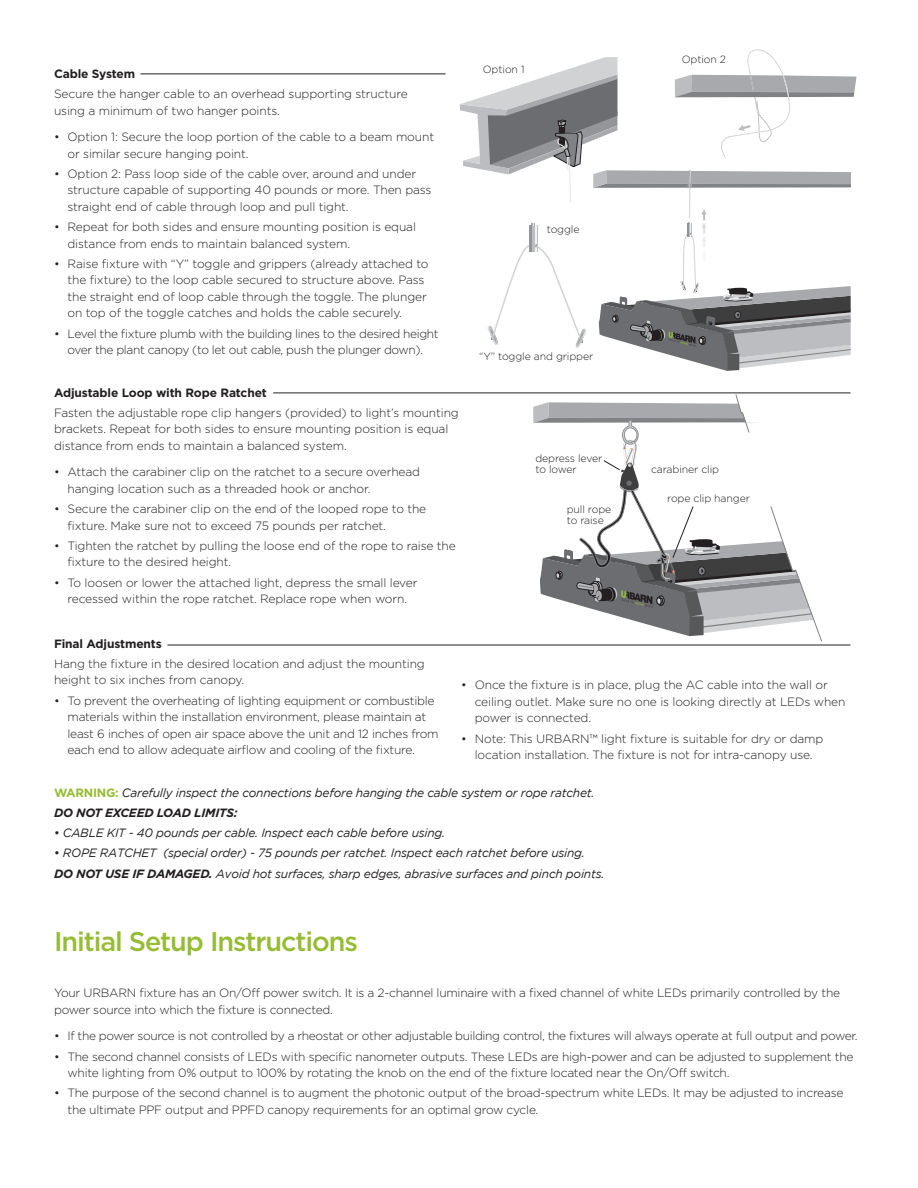
<style>
.page{position:relative;width:918px;height:1188px;background:#fff}
.page>*{position:absolute;margin:0;border:0;box-sizing:border-box;transform-origin:0 0}
.section_headers{font:500 27px "Gotham";letter-spacing:-.04em;color:#96bc33}
.Main_body_copy{font:300 12px/16.5px "Gotham";letter-spacing:-.015em;color:#231f20}
.Main_body_copy-2{font:italic 12px "Gotham";letter-spacing:-.02em;color:#231f20}
.Main_body_copy-3{font:700 12px "Gotham";letter-spacing:-.01em;color:#231f20}
.Main_body_copy-4{font:italic 700 12px "Gotham";letter-spacing:-.02em;color:#231f20}
.Main_body_copy-5{font:300 10.5px "Gotham";letter-spacing:-.01em;color:#231f20}
.s1{font-weight:700;font-style:normal;color:#96bc33}
.s2{font-style:normal}
.s3{font-weight:700}
</style>
<div class="page">
<hr style="left:689px;top:183px;width:1px;height:35px;background:#d1d2d4">
<svg style="left:599px;top:209px;width:252px;height:162px"></svg>
<hr style="left:273px;top:393px;width:577px;height:1px;background:#231f20">
<hr style="left:140px;top:74px;width:305px;height:1px;background:#231f20">
<hr style="left:167px;top:645px;width:683px;height:1px;background:#231f20">
<svg style="left:487px;top:223px;width:100px;height:125px"></svg>
<svg style="left:460px;top:49px;width:397px;height:153px"></svg>
<svg style="left:533px;top:394px;width:289px;height:248px"></svg>
<p class="Main_body_copy-5" style="left:682px;top:53px;width:46px">Option 2</p>
<p class="Main_body_copy-5" style="left:483px;top:64px;width:43px">Option 1</p>
<p class="Main_body_copy-3" style="left:54px;top:66px;width:83px">Cable System</p>
<p class="Main_body_copy" style="left:54px;top:86px;width:355px">Secure the hanger cable to an overhead supporting structure using a minimum of two hanger points.</p>
<p class="Main_body_copy" style="left:68px;top:129px;width:368px;text-indent:-14px">• Option 1: Secure the loop portion of the cable to a beam mount or similar secure hanging point.</p>
<p class="Main_body_copy" style="left:68px;top:165px;width:366px;text-indent:-14px">• Option 2: Pass loop side of the cable over, around and under structure capable of supporting 40 pounds or more. Then pass straight end of cable through loop and pull tight.</p>
<p class="Main_body_copy" style="left:68px;top:219px;width:350px;text-indent:-14px">• Repeat for both sides and ensure mounting position is equal distance from ends to maintain balanced system.</p>
<p class="Main_body_copy" style="left:68px;top:255px;width:363px;text-indent:-14px">• Raise fixture with “Y” toggle and grippers (already attached to the fixture) to the loop cable secured to structure above. Pass the straight end of loop cable through the toggle. The plunger on top of the toggle catches and holds the cable securely.</p>
<p class="Main_body_copy" style="left:54px;top:325px;width:386px;text-align:center">• Level the fixture plumb with the building lines to the desired height over the plant canopy (to let out cable, push the plunger down).</p>
<p class="Main_body_copy-3" style="left:54px;top:385px;width:214px">Adjustable Loop with Rope Ratchet</p>
<p class="Main_body_copy" style="left:54px;top:404px;width:406px">Fasten the adjustable rope clip hangers (provided) to light’s mounting brackets. Repeat for both sides to ensure mounting position is equal distance from ends to maintain a balanced system.</p>
<p class="Main_body_copy" style="left:68px;top:464px;width:354px;text-indent:-14px">• Attach the carabiner clip on the ratchet to a secure overhead hanging location such as a threaded hook or anchor.</p>
<p class="Main_body_copy" style="left:68px;top:501px;width:360px;text-indent:-14px">• Secure the carabiner clip on the end of the looped rope to the fixture. Make sure not to exceed 75 pounds per ratchet.</p>
<p class="Main_body_copy" style="left:68px;top:537px;width:390px;text-indent:-14px">• Tighten the ratchet by pulling the loose end of the rope to raise the fixture to the desired height.</p>
<p class="Main_body_copy" style="left:54px;top:574px;width:365px;text-align:center">• To loosen or lower the attached light, depress the small lever recessed within the rope ratchet. Replace rope when worn.</p>
<p class="Main_body_copy-3" style="left:54px;top:636px;width:109px">Final Adjustments</p>
<p class="Main_body_copy" style="left:54px;top:655px;width:372px">Hang the fixture in the desired location and adjust the mounting height to six inches from canopy.</p>
<p class="Main_body_copy" style="left:68px;top:692px;width:373px;text-indent:-14px">• To prevent the overheating of lighting equipment or combustible materials within the installation environment, please maintain at least 6 inches of open air space above the unit and 12 inches from each end to allow adequate airflow and cooling of the fixture.</p>
<p class="Main_body_copy-5" style="left:547px;top:224px;width:34px">toggle</p>
<p class="Main_body_copy-5" style="left:479px;top:350px;width:116px">“Y” toggle and gripper</p>
<p class="Main_body_copy-5" style="left:535px;top:452px;width:68px">depress lever</p>
<p class="Main_body_copy-5" style="left:535px;top:464px;width:43px">to lower</p>
<p class="Main_body_copy-5" style="left:651px;top:463px;width:70px">carabiner clip</p>
<p class="Main_body_copy-5" style="left:667px;top:492px;width:84px">rope clip hanger</p>
<p class="Main_body_copy-5" style="left:567px;top:504px;width:46px">pull rope</p>
<p class="Main_body_copy-5" style="left:567px;top:515px;width:39px">to raise</p>
<p class="Main_body_copy" style="left:475px;top:677px;width:372px;text-indent:-14px">• Once the fixture is in place, plug the AC cable into the wall or ceiling outlet. Make sure no one is looking directly at LEDs when power is connected.</p>
<p class="Main_body_copy" style="left:461px;top:730px;width:364px;text-align:center">• Note: This URBARN™ light fixture is suitable for dry or damp location installation. The fixture is not for intra-canopy use.</p>
<p class="Main_body_copy-2" style="left:54px;top:786px;width:542px"><span class="s1">WARNING:</span> Carefully inspect the connections before hanging the cable system or rope ratchet.</p>
<p class="Main_body_copy-4" style="left:54px;top:805px;width:185px">DO NOT EXCEED LOAD LIMITS:</p>
<p class="Main_body_copy-2" style="left:54px;top:826px;width:393px"><span class="s2">•</span> CABLE KIT - 40 pounds per cable. Inspect each cable before using.</p>
<p class="Main_body_copy-2" style="left:54px;top:846px;width:533px"><span class="s2">•</span> ROPE RATCHET (special order) - 75 pounds per ratchet. Inspect each ratchet before using.</p>
<p class="Main_body_copy-2" style="left:54px;top:867px;width:552px"><span class="s3">DO NOT USE IF DAMAGED.</span> Avoid hot surfaces, sharp edges, abrasive surfaces and pinch points.</p>
<p class="section_headers" style="left:54px;top:924px;width:305px">Initial Setup Instructions</p>
<p class="Main_body_copy" style="left:54px;top:985px;width:788px">Your URBARN fixture has an On/Off power switch. It is a 2-channel luminaire with a fixed channel of white LEDs primarily controlled by the power source into which the fixture is connected.</p>
<p class="Main_body_copy" style="left:54px;top:1028px;width:805px">• If the power source is not controlled by a rheostat or other adjustable building control, the fixtures will always operate at full output and power.</p>
<p class="Main_body_copy" style="left:68px;top:1048px;width:788px;text-indent:-14px">• The second channel consists of LEDs with specific nanometer outputs. These LEDs are high-power and can be adjusted to supplement the white lighting from 0% output to 100% by rotating the knob on the end of the fixture located near the On/Off switch.</p>
<p class="Main_body_copy" style="left:68px;top:1085px;width:777px;text-indent:-14px">• The purpose of the second channel is to augment the photonic output of the broad-spectrum white LEDs. It may be adjusted to increase the ultimate PPF output and PPFD canopy requirements for an optimal grow cycle.</p>
</div>
